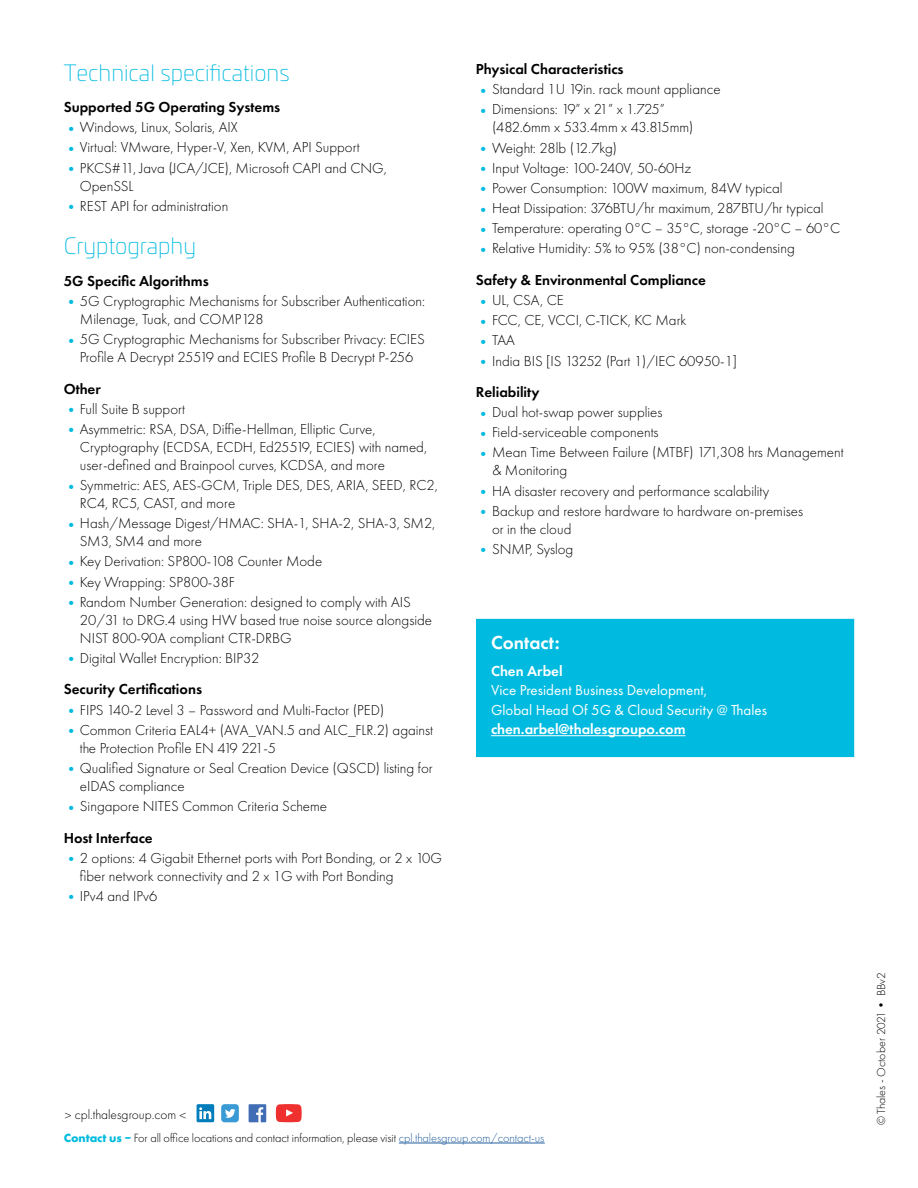
<style>
.page{position:relative;width:918px;height:1188px;background:#fff}
.page>*{position:absolute;margin:0;border:0;box-sizing:border-box;transform-origin:0 0}
.t1{font:200 22.5px "Univia Pro";color:#00bbdf}
.t2{font:600 19.5px "Futura PT";color:#fff}
.t3{font:300 15px/18px "Futura PT";color:#000}
.t4{font:600 15px "Futura PT";color:#000}
.t5{font:15px/19.5px "Futura PT";color:#fff}
.t6{font:600 15px "Futura PT";color:#fff}
.t7{font:300 13.5px "Futura PT";color:#000}
.t8{font:300 12.3px "Futura PT";letter-spacing:-.005em;color:#000}
.t9{font:300 12px "Futura PT";color:#000}
.s1{font-weight:400;color:#00bbdf}
.s2{font-weight:600}
.s3{font-weight:700;color:#00bbdf}
.s4{color:#215e9e}
</style>
<div class="page">
<hr style="left:399px;top:1143px;width:146px;height:1px;background:#215e9e">
<svg style="left:221px;top:1104px;width:18px;height:18px"></svg>
<svg style="left:249px;top:1104px;width:17px;height:18px"></svg>
<svg style="left:197px;top:1104px;width:17px;height:18px"></svg>
<svg style="left:276px;top:1104px;width:26px;height:18px"></svg>
<div style="left:477px;top:620px;width:376px;height:136px;background:#00bbdf"></div>
<hr style="left:491px;top:735px;width:195px;height:1px;background:#fff">
<div style="left:476px;top:619px;width:378px;height:138px;border:2px solid #00bbdf"></div>
<h1 class="t1" style="left:64px;top:57px;width:227px">Technical specifications</h1>
<p class="t4" style="left:64px;top:98px;width:218px">Supported 5G Operating Systems</p>
<p class="t3" style="left:64px;top:118px;width:176px"><span class="s1">•</span>Windows, Linux, Solaris, AIX</p>
<p class="t3" style="left:64px;top:139px;width:297px"><span class="s1">•</span>Virtual: VMware, Hyper-V, Xen, KVM, API Support</p>
<p class="t3" style="left:80px;top:159px;width:309px;text-indent:-16px"><span class="s1">•</span>PKCS#11, Java (JCA/JCE), Microsoft CAPI and CNG,<br>OpenSSL</p>
<p class="t3" style="left:64px;top:197px;width:166px"><span class="s1">•</span>REST API for administration</p>
<h1 class="t1" style="left:64px;top:230px;width:134px">Cryptography</h1>
<p class="t4" style="left:64px;top:271px;width:147px">5G Specific Algorithms</p>
<p class="t3" style="left:80px;top:292px;width:347px;text-indent:-16px"><span class="s1">•</span>5G Cryptographic Mechanisms for Subscriber Authentication:<br>Milenage, Tuak, and COMP128</p>
<p class="t3" style="left:64px;top:330px;width:363px;text-align:center"><span class="s1">•</span>5G Cryptographic Mechanisms for Subscriber Privacy: ECIES<br>Profile A Decrypt 25519 and ECIES Profile B Decrypt P-256</p>
<p class="t4" style="left:64px;top:379px;width:39px">Other</p>
<p class="t3" style="left:64px;top:400px;width:123px"><span class="s1">•</span>Full Suite B support</p>
<p class="t3" style="left:80px;top:420px;width:349px;text-indent:-16px"><span class="s1">•</span>Asymmetric: RSA, DSA, Diffie-Hellman, Elliptic Curve,<br>Cryptography (ECDSA, ECDH, Ed25519, ECIES) with named, user-defined and Brainpool curves, KCDSA, and more</p>
<p class="t3" style="left:80px;top:476px;width:359px;text-indent:-16px"><span class="s1">•</span>Symmetric: AES, AES-GCM, Triple DES, DES, ARIA, SEED, RC2,<br>RC4, RC5, CAST, and more</p>
<p class="t3" style="left:80px;top:514px;width:357px;text-indent:-16px"><span class="s1">•</span>Hash/Message Digest/HMAC: SHA-1, SHA-2, SHA-3, SM2,<br>SM3, SM4 and more</p>
<p class="t3" style="left:64px;top:553px;width:260px"><span class="s1">•</span>Key Derivation: SP800-108 Counter Mode</p>
<p class="t3" style="left:64px;top:573px;width:173px"><span class="s1">•</span>Key Wrapping: SP800-38F</p>
<p class="t3" style="left:80px;top:593px;width:354px;text-indent:-16px"><span class="s1">•</span>Random Number Generation: designed to comply with AIS<br>20/31 to DRG.4 using HW based true noise source alongside<br>NIST 800-90A compliant CTR-DRBG</p>
<p class="t3" style="left:64px;top:642px;width:197px;line-height:31.5px"><span class="s1">•</span>Digital Wallet Encryption: BIP32<br><span class="s2">Security Certifications</span></p>
<p class="t3" style="left:64px;top:701px;width:322px"><span class="s1">•</span>FIPS 140-2 Level 3 – Password and Multi-Factor (PED)</p>
<p class="t3" style="left:80px;top:721px;width:355px;text-indent:-16px"><span class="s1">•</span>Common Criteria EAL4+ (AVA_VAN.5 and ALC_FLR.2) against the Protection Profile EN 419 221-5</p>
<p class="t3" style="left:80px;top:759px;width:354px;text-indent:-16px"><span class="s1">•</span>Qualified Signature or Seal Creation Device (QSCD) listing for eIDAS compliance</p>
<p class="t3" style="left:64px;top:790px;width:265px;line-height:31.5px"><span class="s1">•</span>Singapore NITES Common Criteria Scheme<br><span class="s2">Host Interface</span></p>
<p class="t3" style="left:80px;top:849px;width:364px;text-indent:-16px"><span class="s1">•</span>2 options: 4 Gigabit Ethernet ports with Port Bonding, or 2 x 10G fiber network connectivity and 2 x 1G with Port Bonding</p>
<p class="t3" style="left:64px;top:887px;width:95px"><span class="s1">•</span>IPv4 and IPv6</p>
<p class="t4" style="left:476px;top:60px;width:149px">Physical Characteristics</p>
<p class="t3" style="left:476px;top:80px;width:246px"><span class="s1">•</span>Standard 1U 19in. rack mount appliance</p>
<p class="t3" style="left:492px;top:101px;width:203px;text-indent:-16px"><span class="s1">•</span>Dimensions: 19” x 21” x 1.725” (482.6mm x 533.4mm x 43.815mm)</p>
<p class="t3" style="left:476px;top:139px;width:143px"><span class="s1">•</span>Weight: 28lb (12.7kg)</p>
<p class="t3" style="left:476px;top:159px;width:217px"><span class="s1">•</span>Input Voltage: 100-240V, 50-60Hz</p>
<p class="t3" style="left:476px;top:179px;width:308px"><span class="s1">•</span>Power Consumption: 100W maximum, 84W typical</p>
<p class="t3" style="left:476px;top:199px;width:349px"><span class="s1">•</span>Heat Dissipation: 376BTU/hr maximum, 287BTU/hr typical</p>
<p class="t3" style="left:476px;top:219px;width:366px"><span class="s1">•</span>Temperature: operating 0°C – 35°C, storage -20°C – 60°C</p>
<p class="t3" style="left:476px;top:233px;width:321px;line-height:31.5px"><span class="s1">•</span>Relative Humidity: 5% to 95% (38°C) non-condensing<br><span class="s2">Safety &amp; Environmental Compliance</span></p>
<p class="t3" style="left:476px;top:291px;width:90px"><span class="s1">•</span>UL, CSA, CE</p>
<p class="t3" style="left:476px;top:311px;width:212px"><span class="s1">•</span>FCC, CE, VCCI, C-TICK, KC Mark</p>
<p class="t3" style="left:476px;top:331px;width:41px"><span class="s1">•</span>TAA</p>
<p class="t3" style="left:476px;top:345px;width:263px;line-height:31.5px"><span class="s1">•</span>India BIS [IS 13252 (Part 1)/IEC 60950-1]<br><span class="s2">Reliability</span></p>
<p class="t3" style="left:476px;top:403px;width:188px"><span class="s1">•</span>Dual hot-swap power supplies</p>
<p class="t3" style="left:476px;top:423px;width:184px"><span class="s1">•</span>Field-serviceable components</p>
<p class="t3" style="left:492px;top:444px;width:353px;text-indent:-16px"><span class="s1">•</span>Mean Time Between Failure (MTBF) 171,308 hrs Management &amp; Monitoring</p>
<p class="t3" style="left:476px;top:482px;width:295px"><span class="s1">•</span>HA disaster recovery and performance scalability</p>
<p class="t3" style="left:492px;top:502px;width:313px;text-indent:-16px"><span class="s1">•</span>Backup and restore hardware to hardware on-premises or in the cloud</p>
<p class="t3" style="left:476px;top:540px;width:99px"><span class="s1">•</span>SNMP, Syslog</p>
<h2 class="t2" style="left:491px;top:630px;width:70px">Contact:</h2>
<p class="t6" style="left:491px;top:661px;width:73px">Chen Arbel</p>
<p class="t5" style="left:491px;top:680px;width:278px">Vice President Business Development,<br>Global Head Of 5G &amp; Cloud Security @ Thales</p>
<p class="t6" style="left:491px;top:720px;width:196px">chen.arbel@thalesgroupo.com</p>
<p class="t7" style="left:65px;top:1107px;width:123px">&gt; cpl.thalesgroup.com &lt;</p>
<p class="t8" style="left:64px;top:1131px;width:482px"><span class="s3">Contact us –</span> For all office locations and contact information, please visit <span class="s4">cpl.thalesgroup.com/contact-us</span></p>
<p class="t9" style="left:874px;top:1125px;width:154px;rotate:-90deg">© Thales - October 2021• BBv2</p>
</div>
